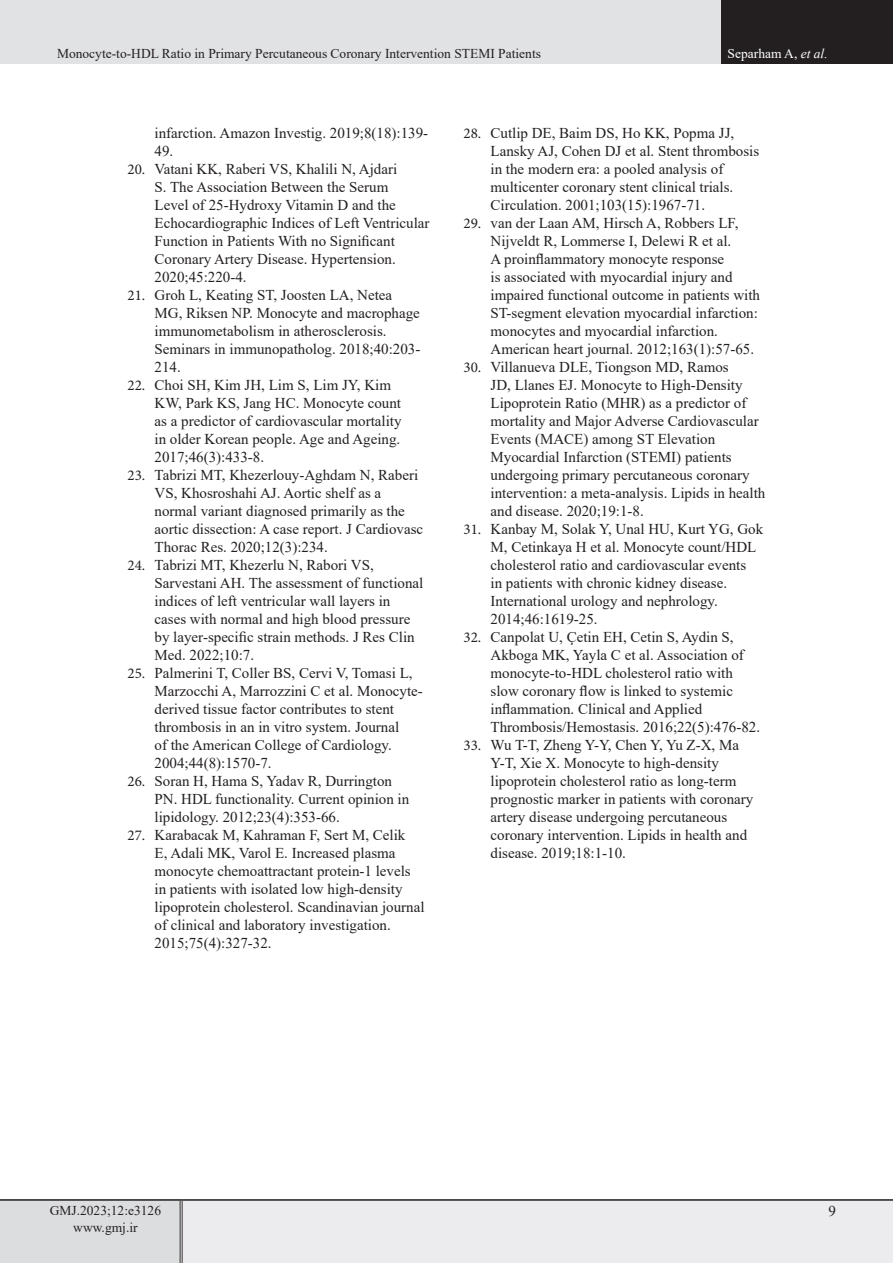
<style>
.page{position:relative;width:893px;height:1263px;background:#fff}
.page>*{position:absolute;margin:0;border:0;box-sizing:border-box;transform-origin:0 0}
.t1{font:15px/18px "Times New Roman";color:#231f20}
.eeeeeeeeeeee{font:13.5px "Times New Roman";color:#231f20}
.t2{font:13.5px "Times New Roman";color:#fff}
.s1{font-style:italic}
.s2{font-family:"Minion Pro"}
</style>
<div class="page">
<div style="left:0;top:0;width:722px;height:64px;background:#e1e2e4"></div>
<div style="left:722px;top:0;width:171px;height:64px;background:#231f20"></div>
<div style="left:0;top:1200px;width:181px;height:63px;background:#dcdddf"></div>
<div style="left:181px;top:1200px;width:712px;height:63px;background:#ececee"></div>
<hr style="left:180px;top:1201px;width:3px;height:62px;background:#fff">
<hr style="left:180px;top:1201px;width:1px;height:62px;background:#231f20">
<hr style="left:182px;top:1201px;width:1px;height:62px;background:#231f20">
<hr style="left:0;top:1199px;width:181px;height:2px;background:#231f20">
<hr style="left:181px;top:1199px;width:712px;height:2px;background:#231f20">
<p class="eeeeeeeeeeee" style="left:57px;top:44px;width:485px">Monocyte-to-HDL Ratio in Primary Percutaneous Coronary Intervention STEMI Patients</p>
<p class="t2" style="left:728px;top:44px;width:102px">Separham A, <span class="s1">et al.</span></p>
<p class="t1" style="left:155px;top:123px;width:275px">infarction. Amazon Investig. 2019;8(18):139-<br>49.</p>
<p class="t1" style="left:155px;top:159px;width:276px;text-indent:-27px"><span class="s2">20.</span> Vatani KK, Raberi VS, Khalili N, Ajdari<br>S. The Association Between the Serum<br>Level of 25-Hydroxy Vitamin D and the Echocardiographic Indices of Left Ventricular Function in Patients With no Significant Coronary Artery Disease. Hypertension.<br>2020;45:220-4.</p>
<p class="t1" style="left:155px;top:285px;width:267px;text-indent:-27px"><span class="s2">21.</span> Groh L, Keating ST, Joosten LA, Netea MG, Riksen NP. Monocyte and macrophage immunometabolism in atherosclerosis.<br>Seminars in immunopatholog. 2018;40:203- 214.</p>
<p class="t1" style="left:155px;top:375px;width:249px;text-indent:-27px"><span class="s2">22.</span> Choi SH, Kim JH, Lim S, Lim JY, Kim KW, Park KS, Jang HC. Monocyte count as a predictor of cardiovascular mortality in older Korean people. Age and Ageing.<br>2017;46(3):433-8.</p>
<p class="t1" style="left:155px;top:465px;width:270px;text-indent:-27px"><span class="s2">23.</span> Tabrizi MT, Khezerlouy-Aghdam N, Raberi VS, Khosroshahi AJ. Aortic shelf as a normal variant diagnosed primarily as the aortic dissection: A case report. J Cardiovasc Thorac Res. 2020;12(3):234.</p>
<p class="t1" style="left:155px;top:555px;width:270px;text-indent:-27px"><span class="s2">24.</span> Tabrizi MT, Khezerlu N, Rabori VS, Sarvestani AH. The assessment of functional indices of left ventricular wall layers in cases with normal and high blood pressure by layer-specific strain methods. J Res Clin Med. 2022;10:7.</p>
<p class="t1" style="left:155px;top:663px;width:270px;text-indent:-27px"><span class="s2">25.</span> Palmerini T, Coller BS, Cervi V, Tomasi L, Marzocchi A, Marrozzini C et al. Monocyte&shy;derived tissue factor contributes to stent thrombosis in an in vitro system. Journal<br>of the American College of Cardiology.<br>2004;44(8):1570-7.</p>
<p class="t1" style="left:155px;top:771px;width:256px;text-indent:-27px"><span class="s2">26.</span> Soran H, Hama S, Yadav R, Durrington<br>PN. HDL functionality. Current opinion in lipidology. 2012;23(4):353-66.</p>
<p class="t1" style="left:155px;top:825px;width:271px;text-indent:-27px"><span class="s2">27.</span> Karabacak M, Kahraman F, Sert M, Celik<br>E, Adali MK, Varol E. Increased plasma monocyte chemoattractant protein-1 levels in patients with isolated low high-density lipoprotein cholesterol. Scandinavian journal of clinical and laboratory investigation.<br>2015;75(4):327-32.</p>
<p class="t1" style="left:490px;top:123px;width:270px;text-indent:-27px"><span class="s2">28.</span> Cutlip DE, Baim DS, Ho KK, Popma JJ, Lansky AJ, Cohen DJ et al. Stent thrombosis in the modern era: a pooled analysis of multicenter coronary stent clinical trials.<br>Circulation. 2001;103(15):1967-71.</p>
<p class="t1" style="left:490px;top:213px;width:271px;text-indent:-27px"><span class="s2">29.</span> van der Laan AM, Hirsch A, Robbers LF, Nijveldt R, Lommerse I, Delewi R et al.<br>A proinflammatory monocyte response<br>is associated with myocardial injury and impaired functional outcome in patients with ST-segment elevation myocardial infarction: monocytes and myocardial infarction.<br>American heart journal. 2012;163(1):57-65.</p>
<p class="t1" style="left:490px;top:357px;width:276px;text-indent:-27px"><span class="s2">30.</span> Villanueva DLE, Tiongson MD, Ramos<br>JD, Llanes EJ. Monocyte to High-Density Lipoprotein Ratio (MHR) as a predictor of mortality and Major Adverse Cardiovascular Events (MACE) among ST Elevation Myocardial Infarction (STEMI) patients undergoing primary percutaneous coronary intervention: a meta-analysis. Lipids in health and disease. 2020;19:1-8.</p>
<p class="t1" style="left:490px;top:519px;width:274px;text-indent:-27px"><span class="s2">31.</span> Kanbay M, Solak Y, Unal HU, Kurt YG, Gok M, Cetinkaya H et al. Monocyte count/HDL cholesterol ratio and cardiovascular events<br>in patients with chronic kidney disease.<br>International urology and nephrology.<br>2014;46:1619-25.</p>
<p class="t1" style="left:490px;top:627px;width:271px;text-indent:-27px"><span class="s2">32.</span> Canpolat U, Çetin EH, Cetin S, Aydin S, Akboga MK, Yayla C et al. Association of monocyte-to-HDL cholesterol ratio with slow coronary flow is linked to systemic inflammation. Clinical and Applied Thrombosis/Hemostasis. 2016;22(5):476-82.</p>
<p class="t1" style="left:490px;top:735px;width:264px;text-indent:-27px"><span class="s2">33.</span> Wu T-T, Zheng Y-Y, Chen Y, Yu Z-X, Ma Y-T, Xie X. Monocyte to high-density lipoprotein cholesterol ratio as long-term prognostic marker in patients with coronary artery disease undergoing percutaneous coronary intervention. Lipids in health and disease. 2019;18:1-10.</p>
<p class="eeeeeeeeeeee" style="left:50px;top:1201px;width:113px">GMJ.2023;12:e3126</p>
<p class="eeeeeeeeeeee" style="left:73px;top:1217px;width:66px">www.gmj.ir</p>
<p class="t1" style="left:828px;top:1202px;width:9px">9</p>
</div>
